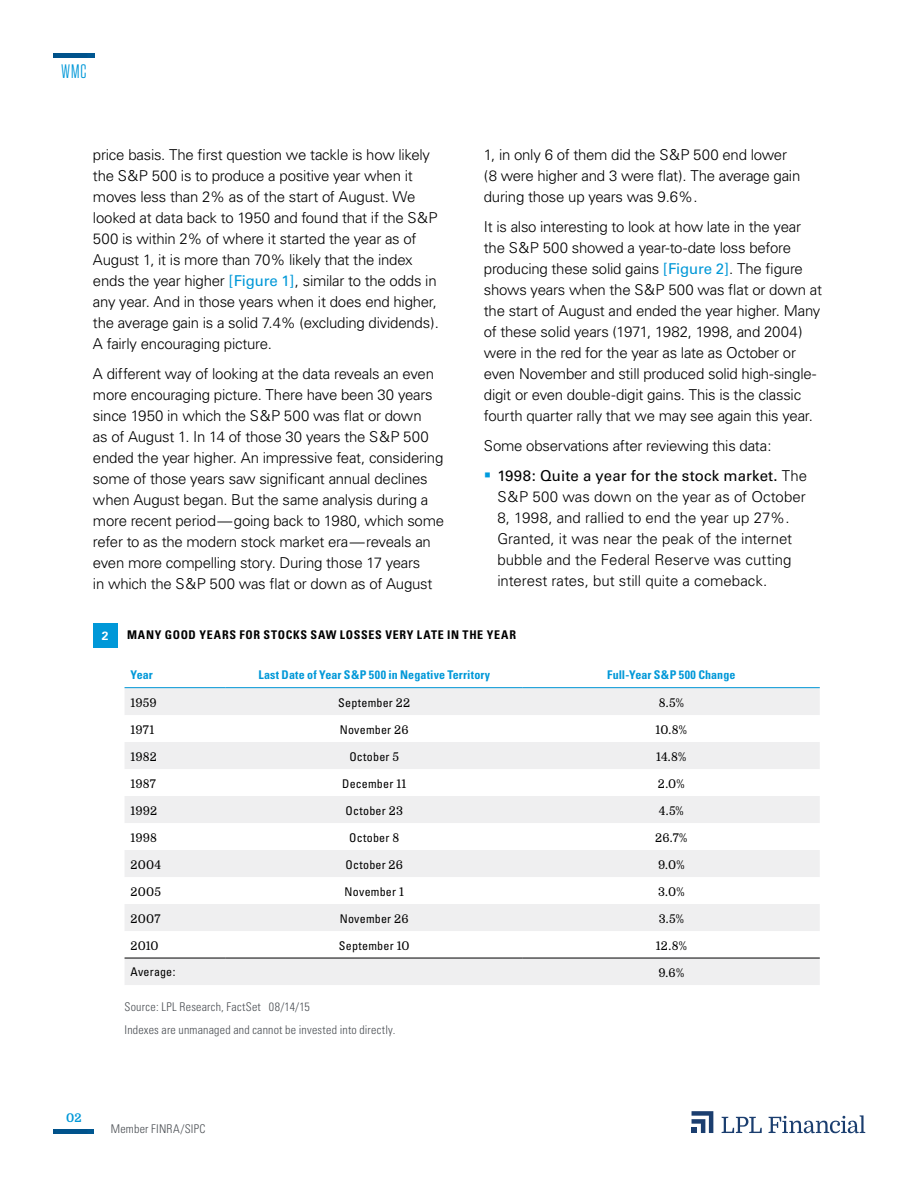
<style>
.page{position:relative;width:918px;height:1188px;background:#fff}
.page>*{position:absolute;margin:0;border:0;box-sizing:border-box;transform-origin:0 0}
.t1{font:19.5px "Tungsten Narrow";color:#0098d8}
.t2{font:300 15px/21px "Univers";letter-spacing:-.015em;color:#000}
.t3{font:condensed 12px "Univers";letter-spacing:.015em;color:#000}
.t4{font:300 condensed 12px/23.2px "Univers";letter-spacing:.02em;color:#4b4f54}
.t5{font:12px "Domine";letter-spacing:.015em;color:#000}
.t6{font:700 condensed 12px "Univers";letter-spacing:.01em;color:#0098d8}
.t7{font:700 condensed 12px "Univers";letter-spacing:.06em;color:#000}
.t8{font:700 12px "Domine";color:#0098d8}
.t9{font:700 12px "Univers";color:#fff}
.s1{font-weight:400;color:#0098d8}
.s2{font-weight:400}
.s3{font-family:"Domine";font-stretch:normal}
</style>
<div class="page">
<img style="left:54px;top:53px;width:40px;height:5px">
<img style="left:54px;top:1129px;width:40px;height:5px">
<svg style="left:692px;top:1111px;width:21px;height:22px"></svg>
<svg style="left:722px;top:1117px;width:40px;height:16px"></svg>
<svg style="left:769px;top:1115px;width:96px;height:18px"></svg>
<div style="left:93px;top:624px;width:24px;height:24px;background:#0098d8"></div>
<svg style="left:125px;top:688px;width:695px;height:297px;fill:#efeff0"></svg>
<hr style="left:125px;top:687px;width:101px;height:1px;background:#0096d6">
<hr style="left:226px;top:687px;width:297px;height:1px;background:#0096d6">
<hr style="left:523px;top:687px;width:297px;height:1px;background:#0096d6">
<hr style="left:125px;top:958px;width:101px;height:1px;background:#000">
<hr style="left:226px;top:958px;width:297px;height:1px;background:#000">
<hr style="left:523px;top:958px;width:297px;height:1px;background:#000">
<h1 class="t1" style="left:61px;top:62px;width:27px">WMC</h1>
<p class="t2" style="left:93px;top:144px;width:347px">price basis. The first question we tackle is how likely the S&amp;P 500 is to produce a positive year when it moves less than 2% as of the start of August. We looked at data back to 1950 and found that if the S&amp;P 500 is within 2% of where it started the year as of August 1, it is more than 70% likely that the index ends the year higher <span class="s1">[Figure 1]</span>, similar to the odds in any year. And in those years when it does end higher, the average gain is a solid 7.4% (excluding dividends).<br>A fairly encouraging picture.</p>
<p class="t2" style="left:93px;top:363px;width:353px">A different way of looking at the data reveals an even more encouraging picture. There have been 30 years since 1950 in which the S&amp;P 500 was flat or down<br>as of August 1. In 14 of those 30 years the S&amp;P 500 ended the year higher. An impressive feat, considering some of those years saw significant annual declines when August began. But the same analysis during a more recent period—going back to 1980, which some refer to as the modern stock market era—reveals an even more compelling story. During those 17 years<br>in which the S&amp;P 500 was flat or down as of August</p>
<p class="t2" style="left:484px;top:144px;width:318px">1, in only 6 of them did the S&amp;P 500 end lower (8 were higher and 3 were flat). The average gain during those up years was 9.6%.</p>
<p class="t2" style="left:484px;top:216px;width:340px">It is also interesting to look at how late in the year the S&amp;P 500 showed a year-to-date loss before producing these solid gains <span class="s1">[Figure 2]</span>. The figure shows years when the S&amp;P 500 was flat or down at the start of August and ended the year higher. Many of these solid years (1971, 1982, 1998, and 2004) were in the red for the year as late as October or even November and still produced solid high-single&shy;digit or even double-digit gains. This is the classic fourth quarter rally that we may see again this year.</p>
<p class="t2" style="left:497px;top:430px;width:311px;line-height:30px;text-indent:-14px">Some observations after reviewing this data:<br><span class="s2">1998: Quite a year for the stock market.</span> The</p>
<p class="t2" style="left:497px;top:486px;width:310px">S&amp;P 500 was down on the year as of October 8, 1998, and rallied to end the year up 27%.<br>Granted, it was near the peak of the internet bubble and the Federal Reserve was cutting interest rates, but still quite a comeback.</p>
<p class="t9" style="left:102px;top:628px;width:8px">2</p>
<p class="t7" style="left:127px;top:627px;width:391px">MANY GOOD YEARS FOR STOCKS SAW LOSSES VERY LATE IN THE YEAR</p>
<p class="t6" style="left:131px;top:667px;width:24px">Year</p>
<p class="t6" style="left:258px;top:667px;width:233px">Last Date of Year S&amp;P 500 in Negative Territory</p>
<p class="t6" style="left:607px;top:667px;width:130px">Full-Year S&amp;P 500 Change</p>
<p class="t5" style="left:131px;top:696px;width:28px">1959</p>
<p class="t3" style="left:338px;top:695px;width:74px">September <span class="s3">22</span></p>
<p class="t5" style="left:659px;top:696px;width:27px">8.5%</p>
<p class="t5" style="left:131px;top:723px;width:25px">1971</p>
<p class="t3" style="left:340px;top:722px;width:71px">November <span class="s3">26</span></p>
<p class="t5" style="left:656px;top:723px;width:33px">10.8%</p>
<p class="t5" style="left:131px;top:750px;width:28px">1982</p>
<p class="t3" style="left:349px;top:749px;width:51px">October <span class="s3">5</span></p>
<p class="t5" style="left:656px;top:750px;width:32px">14.8%</p>
<p class="t5" style="left:131px;top:777px;width:27px">1987</p>
<p class="t3" style="left:342px;top:776px;width:66px">December <span class="s3">11</span></p>
<p class="t5" style="left:658px;top:777px;width:28px">2.0%</p>
<p class="t5" style="left:131px;top:804px;width:28px">1992</p>
<p class="t3" style="left:346px;top:803px;width:59px">October <span class="s3">23</span></p>
<p class="t5" style="left:659px;top:804px;width:26px">4.5%</p>
<p class="t5" style="left:131px;top:831px;width:28px">1998</p>
<p class="t3" style="left:349px;top:830px;width:52px">October <span class="s3">8</span></p>
<p class="t5" style="left:655px;top:831px;width:34px">26.7%</p>
<p class="t5" style="left:131px;top:858px;width:32px">2004</p>
<p class="t3" style="left:346px;top:857px;width:59px">October <span class="s3">26</span></p>
<p class="t5" style="left:658px;top:858px;width:28px">9.0%</p>
<p class="t5" style="left:131px;top:885px;width:32px">2005</p>
<p class="t3" style="left:345px;top:884px;width:61px">November <span class="s3">1</span></p>
<p class="t5" style="left:658px;top:885px;width:28px">3.0%</p>
<p class="t5" style="left:131px;top:912px;width:32px">2007</p>
<p class="t3" style="left:340px;top:911px;width:71px">November <span class="s3">26</span></p>
<p class="t5" style="left:659px;top:912px;width:27px">3.5%</p>
<p class="t5" style="left:131px;top:939px;width:30px">2010</p>
<p class="t3" style="left:339px;top:938px;width:72px">September <span class="s3">10</span></p>
<p class="t5" style="left:656px;top:939px;width:33px">12.8%</p>
<p class="t3" style="left:131px;top:964px;width:46px">Average:</p>
<p class="t5" style="left:658px;top:966px;width:27px">9.6%</p>
<p class="t4" style="left:125px;top:995px;width:272px">Source: LPL Research, FactSet 08/14/15<br>Indexes are unmanaged and cannot be invested into directly.</p>
<p class="t8" style="left:66px;top:1112px;width:17px">02</p>
<p class="t4" style="left:111px;top:1118px;width:96px">Member FINRA/SIPC</p>
</div>
